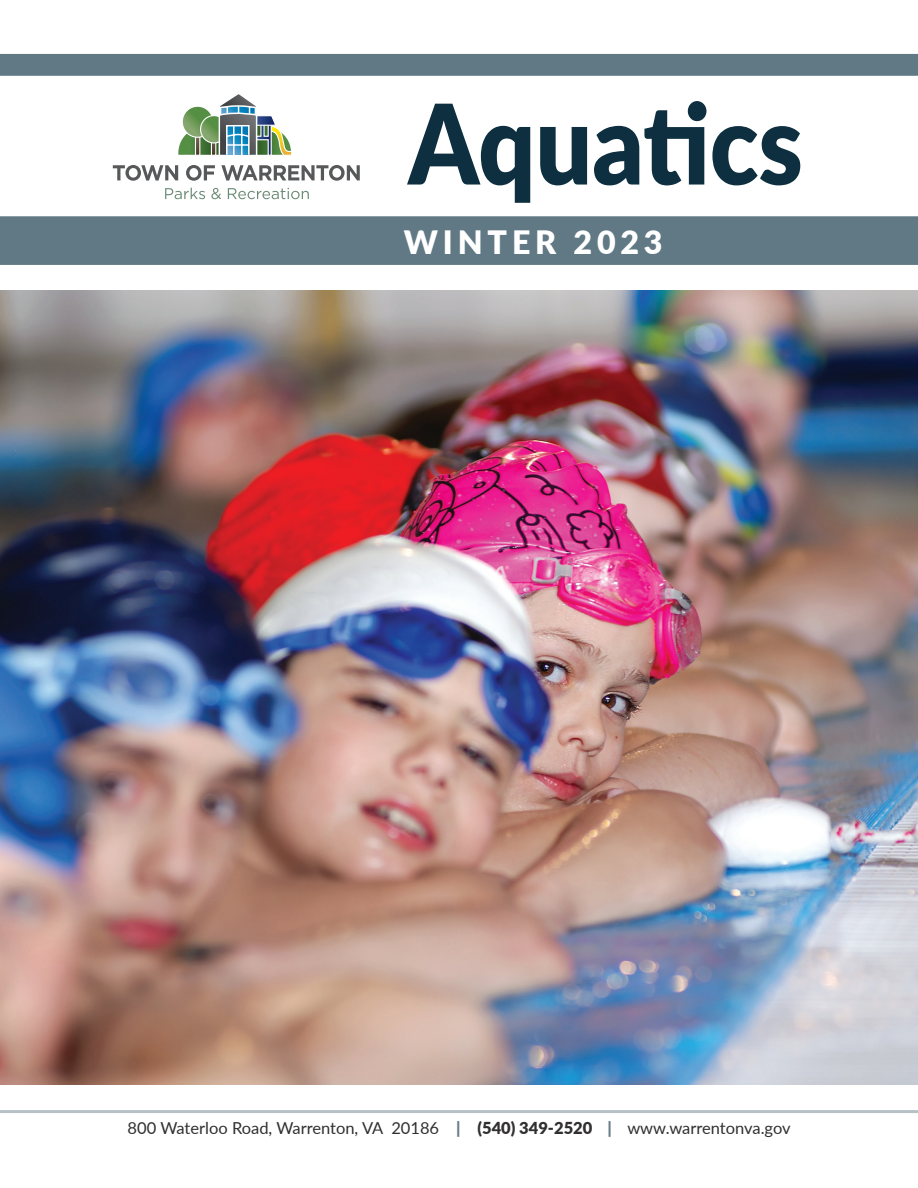
<style>
.page{position:relative;width:918px;height:1188px;background:#fff}
.page>*{position:absolute;margin:0;border:0;box-sizing:border-box;transform-origin:0 0}
.t1{font:900 111px "Lato";color:#0d2f3f;scale:.9 1}
.t2{font:900 32.1px "Lato";letter-spacing:.15em;color:#fff}
.t3{font:16.5px "Lato";color:#312f30}
.s1{font-weight:900;color:#677d88}
.s2{font-weight:900}
</style>
<div class="page">
<div style="left:0;top:216px;width:918px;height:49px;background:#607984"></div>
<div style="left:0;top:54px;width:918px;height:22px;background:#607984"></div>
<svg style="left:178px;top:94px;width:114px;height:62px"></svg>
<svg style="left:113px;top:165px;width:247px;height:16px"></svg>
<svg style="left:165px;top:188px;width:144px;height:11px"></svg>
<hr style="left:0;top:1110px;width:918px;height:3px;background:#607984">
<img style="left:0;top:291px;width:918px;height:793px">
<h1 class="t1" style="left:408px;top:61px;width:440px">Aquatics</h1>
<h2 class="t2" style="left:404px;top:218px;width:260px">WINTER 2023</h2>
<p class="t3" style="left:128px;top:1116px;width:665px">800 Waterloo Road, Warrenton, VA 20186 <span class="s1">|</span> <span class="s2">(540) 349-2520</span> <span class="s1">|</span> www.warrentonva.gov</p>
</div>
